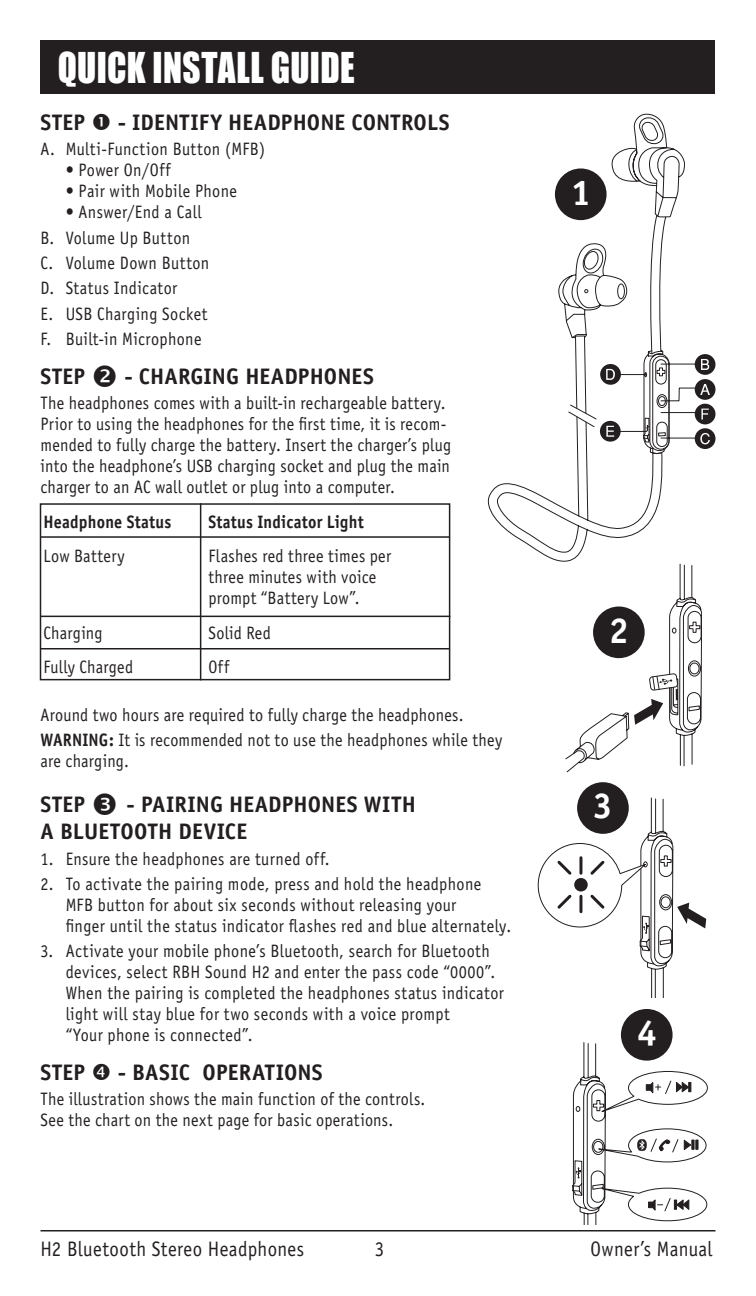
<style>
.page{position:relative;width:756px;height:1296px;background:#fff}
.page>*{position:absolute;margin:0;border:0;box-sizing:border-box;transform-origin:0 0}
.Main_Headings{font:39px "Impact";letter-spacing:.01em;color:#fff;scale:.9 1}
.t1{font:700 36px "Officina Sans";color:#fff}
.QuickSubheadings{font:700 22.5px/27px "Officina Sans";letter-spacing:.005em;color:#231f20}
.Page_Numbering{font:21px "Officina Sans";letter-spacing:.02em;color:#231f20;scale:.9 1}
.QuickNumberedText{font:18px/21px "Officina Sans";letter-spacing:.025em;color:#231f20;scale:.9 1}
.Manual_Text{font:18px/21px "Officina Sans";letter-spacing:.015em;color:#231f20;scale:.9 1}
.Manual_Text-2{font:700 18px "Officina Sans";letter-spacing:.015em;color:#231f20;scale:.9 1}
.s1{font-weight:700}
</style>
<div class="page">
<hr style="left:40px;top:1230px;width:676px;height:2px;background:#231f20">
<svg style="left:39px;top:503px;width:412px;height:178px"></svg>
<hr style="left:40px;top:616px;width:410px;height:1px;background:#231f20">
<hr style="left:40px;top:648px;width:409px;height:2px;background:#231f20">
<hr style="left:40px;top:536px;width:409px;height:2px;background:#231f20">
<hr style="left:200px;top:503px;width:1px;height:177px;background:#231f20">
<div style="left:40px;top:40px;width:676px;height:54px;background:#231f20"></div>
<svg style="left:488px;top:454px;width:175px;height:108px"></svg>
<svg style="left:695px;top:379px;width:21px;height:21px"></svg>
<svg style="left:695px;top:354px;width:21px;height:21px"></svg>
<svg style="left:695px;top:428px;width:21px;height:21px"></svg>
<div style="left:695px;top:404px;width:21px;height:20px;background:#231f20;border-radius:50%"></div>
<svg style="left:558px;top:114px;width:152px;height:340px"></svg>
<div style="left:555px;top:168px;width:52px;height:52px;background:#231f20;border-radius:50%"></div>
<svg style="left:566px;top:564px;width:136px;height:208px"></svg>
<div style="left:593px;top:607px;width:52px;height:51px;background:#231f20;border-radius:50%"></div>
<svg style="left:538px;top:797px;width:168px;height:201px"></svg>
<div style="left:577px;top:782px;width:52px;height:52px;background:#231f20;border-radius:50%"></div>
<svg style="left:572px;top:1042px;width:136px;height:183px"></svg>
<div style="left:621px;top:1009px;width:52px;height:52px;background:#231f20;border-radius:50%"></div>
<p class="Main_Headings" style="left:58px;top:37px;width:331px">QUICK INSTALL GUIDE</p>
<p class="QuickSubheadings" style="left:40px;top:109px;width:46px">STEP</p>
<p class="QuickSubheadings" style="left:118px;top:109px;width:333px">- IDENTIFY HEADPHONE CONTROLS</p>
<p class="QuickNumberedText" style="left:40px;top:139px;width:251px">A. Multi-Function Button (MFB)</p>
<p class="QuickNumberedText" style="left:66px;top:160px;width:118px">• Power On/Off</p>
<p class="QuickNumberedText" style="left:66px;top:181px;width:192px">• Pair with Mobile Phone</p>
<p class="QuickNumberedText" style="left:66px;top:202px;width:153px">• Answer/End a Call</p>
<p class="QuickNumberedText" style="left:40px;top:227px;width:168px">B. Volume Up Button</p>
<p class="QuickNumberedText" style="left:40px;top:252px;width:189px">C. Volume Down Button</p>
<p class="QuickNumberedText" style="left:40px;top:278px;width:154px">D. Status Indicator</p>
<p class="QuickNumberedText" style="left:40px;top:303px;width:187px">E. USB Charging Socket</p>
<p class="QuickNumberedText" style="left:40px;top:328px;width:180px">F. Built-in Microphone</p>
<p class="QuickSubheadings" style="left:40px;top:362px;width:46px">STEP</p>
<p class="QuickSubheadings" style="left:124px;top:362px;width:251px">- CHARGING HEADPHONES</p>
<p class="Manual_Text" style="left:40px;top:393px;width:458px">The headphones comes with a built-in rechargeable battery.<br>Prior to using the headphones for the first time, it is recom&shy;mended to fully charge the battery. Insert the charger’s plug into the headphone’s USB charging socket and plug the main charger to an AC wall outlet or plug into a computer.</p>
<p class="Manual_Text-2" style="left:44px;top:510px;width:144px">Headphone Status</p>
<p class="Manual_Text-2" style="left:208px;top:510px;width:174px">Status Indicator Light</p>
<p class="Manual_Text" style="left:44px;top:546px;width:92px">Low Battery</p>
<p class="Manual_Text" style="left:208px;top:546px;width:204px">Flashes red three times per three minutes with voice prompt “Battery Low”.</p>
<p class="Manual_Text" style="left:44px;top:622px;width:67px">Charging</p>
<p class="Manual_Text" style="left:208px;top:622px;width:71px">Solid Red</p>
<p class="Manual_Text" style="left:44px;top:657px;width:101px">Fully Charged</p>
<p class="Manual_Text" style="left:208px;top:657px;width:24px">Off</p>
<p class="Manual_Text" style="left:40px;top:705px;width:472px">Around two hours are required to fully charge the headphones.</p>
<p class="Manual_Text" style="left:40px;top:730px;width:515px"><span class="s1">WARNING:</span> It is recommended not to use the headphones while they are charging.</p>
<p class="QuickSubheadings" style="left:40px;top:791px;width:46px">STEP</p>
<p class="QuickSubheadings" style="left:40px;top:791px;width:377px;text-indent:86px">- PAIRING HEADPHONES WITH<br>A BLUETOOTH DEVICE</p>
<p class="QuickNumberedText" style="left:40px;top:848px;width:323px">1. Ensure the headphones are turned off.</p>
<p class="QuickNumberedText" style="left:66px;top:873px;width:496px;text-indent:-25px">2. To activate the pairing mode, press and hold the headphone<br>MFB button for about six seconds without releasing your<br>finger until the status indicator flashes red and blue alternately.</p>
<p class="QuickNumberedText" style="left:66px;top:941px;width:489px;text-indent:-25px">3. Activate your mobile phone’s Bluetooth, search for Bluetooth devices, select RBH Sound H2 and enter the pass code “0000”.<br>When the pairing is completed the headphones status indicator light will stay blue for two seconds with a voice prompt<br>“Your phone is connected”.</p>
<p class="QuickSubheadings" style="left:40px;top:1059px;width:46px">STEP</p>
<p class="QuickSubheadings" style="left:118px;top:1059px;width:206px">- BASIC OPERATIONS</p>
<p class="Manual_Text" style="left:40px;top:1089px;width:429px">The illustration shows the main function of the controls.<br>See the chart on the next page for basic operations.</p>
<p class="t1" style="left:571px;top:170px;width:22px">1</p>
<p class="t1" style="left:609px;top:608px;width:22px">2</p>
<p class="t1" style="left:593px;top:784px;width:22px">3</p>
<p class="t1" style="left:637px;top:1011px;width:22px">4</p>
<p class="Page_Numbering" style="left:40px;top:1236px;width:295px">H2 Bluetooth Stereo Headphones</p>
<p class="Page_Numbering" style="left:375px;top:1236px;width:12px">3</p>
<p class="Page_Numbering" style="left:591px;top:1236px;width:137px">Owner’s Manual</p>
</div>
